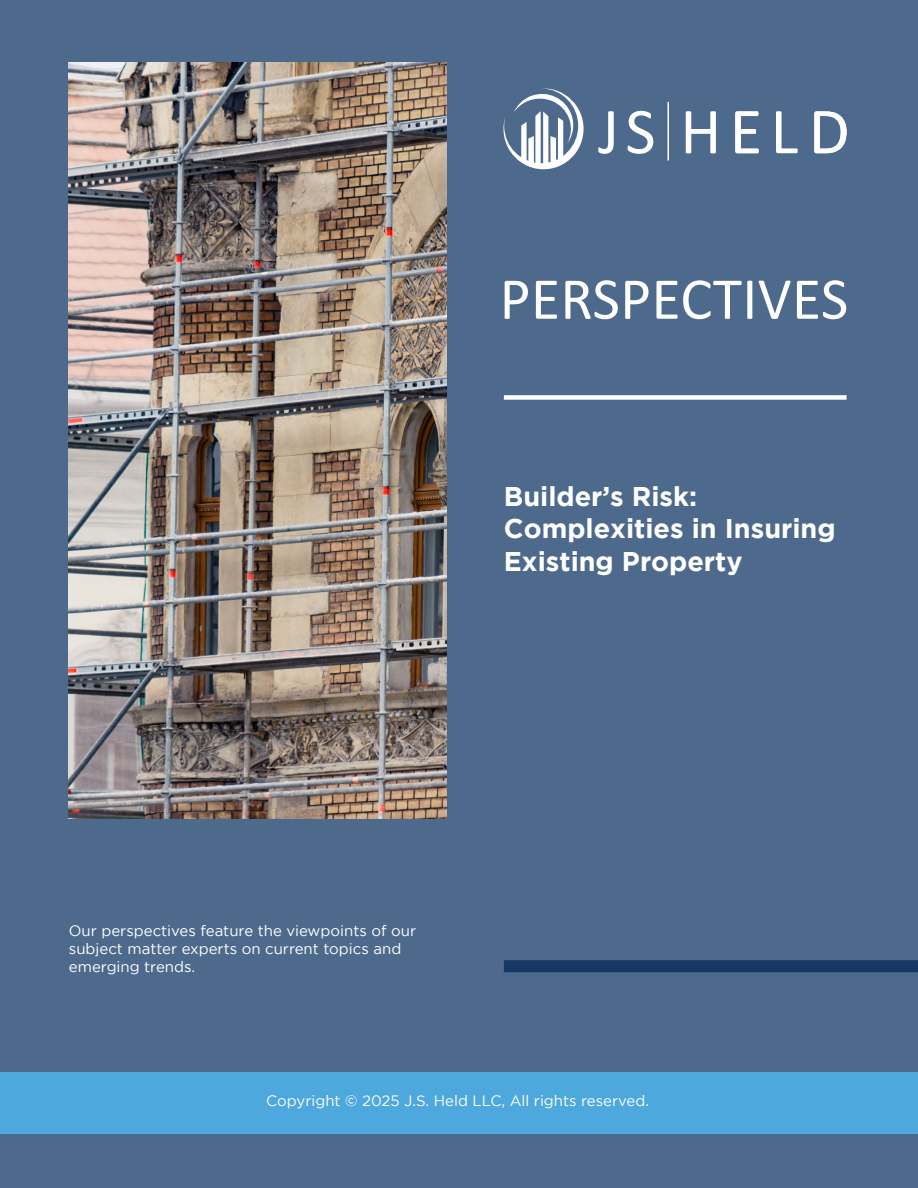
<style>
.page{position:relative;width:918px;height:1188px;background:#4d6a8d}
.page>*{position:absolute;margin:0;border:0;box-sizing:border-box;transform-origin:0 0}
.t1{font:60px "Calibri";letter-spacing:.005em;color:#fff}
.t2{font:700 27px/32.4px "Gotham";color:#fff}
.t3{font:15px/18px "Gotham";color:#fff}
</style>
<div class="page">
<div style="left:0;top:1072px;width:918px;height:62px;background:#4da8dd"></div>
<hr style="left:668px;top:102px;width:1px;height:58px;background:#fff">
<svg style="left:598px;top:111px;width:16px;height:43px"></svg>
<svg style="left:628px;top:111px;width:25px;height:43px"></svg>
<svg style="left:686px;top:111px;width:30px;height:42px"></svg>
<svg style="left:735px;top:111px;width:24px;height:42px"></svg>
<svg style="left:776px;top:111px;width:22px;height:42px"></svg>
<svg style="left:814px;top:111px;width:33px;height:42px"></svg>
<svg style="left:503px;top:88px;width:81px;height:81px"></svg>
<div style="left:504px;top:395px;width:343px;height:5px;background:#fff"></div>
<div style="left:504px;top:960px;width:414px;height:12px;background:#173863"></div>
<img style="left:69px;top:63px;width:377px;height:756px">
<h1 class="t1" style="left:500px;top:262px;width:350px">PERSPECTIVES</h1>
<p class="t2" style="left:504px;top:479px;width:333px">Builder’s Risk:<br>Complexities in Insuring<br>Existing Property</p>
<p class="t3" style="left:69px;top:921px;width:349px">Our perspectives feature the viewpoints of our subject matter experts on current topics and emerging trends.</p>
<p class="t3" style="left:266px;top:1091px;width:384px">Copyright © 2025 J.S. Held LLC, All rights reserved.</p>
</div>
